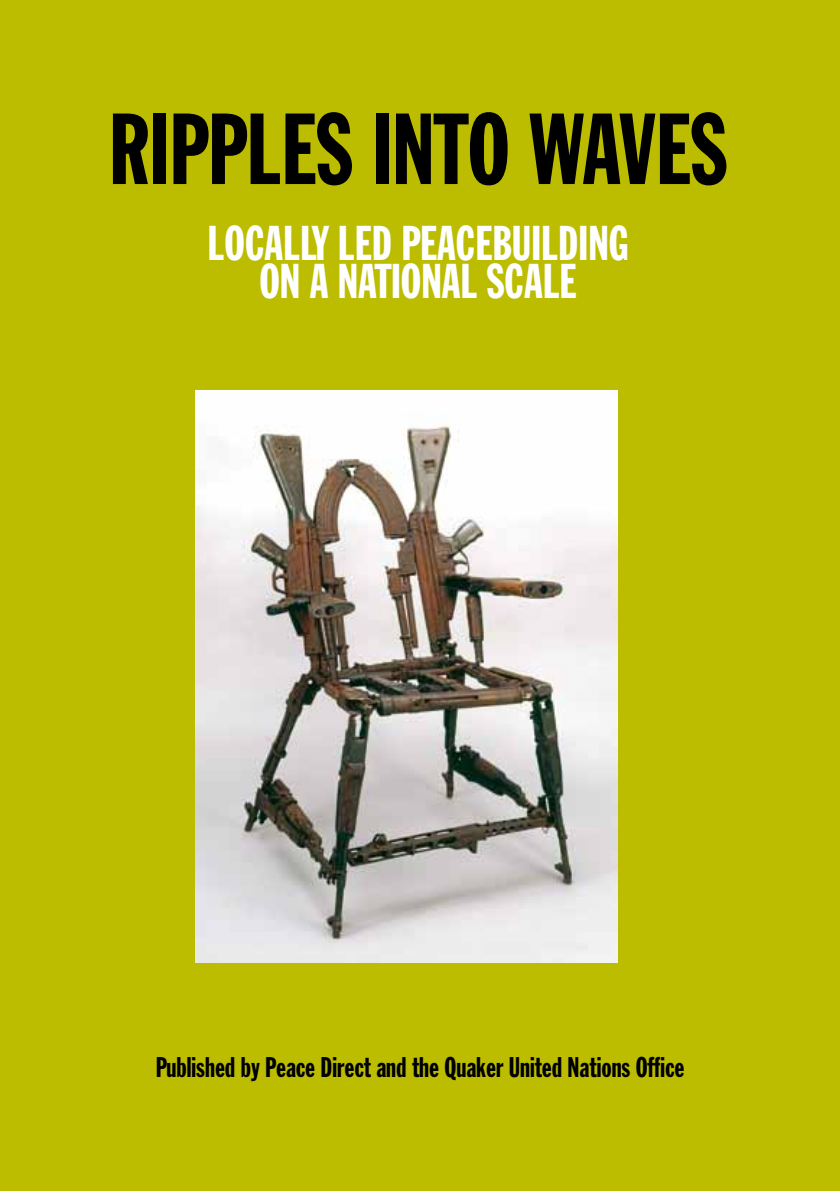
<style>
.page{position:relative;width:840px;height:1191px;background:#fff}
.page>*{position:absolute;margin:0;border:0;box-sizing:border-box;transform-origin:0 0}
.t1{font:99px "Franklin Gothic Std Extra Cond";color:#000}
.t2{font:48px/38px "Franklin Gothic Std Extra Cond";color:#fff}
.t3{font:28px "Franklin Gothic Std Extra Cond";color:#000}
</style>
<div class="page">
<div style="left:0;top:0;width:839px;height:1191px;background:#bcbd00"></div>
<img style="left:196px;top:391px;width:420px;height:571px">
<h1 class="t1" style="left:109px;top:96px;width:619px">RIPPLES inTO WAVES</h1>
<h2 class="t2" style="left:259px;top:226px;width:370px;text-indent:-52px">LOCALly led PEACEBUILDING on a NATIONAL scale</h2>
<p class="t3" style="left:156px;top:1051px;width:529px">Published by Peace Direct and the Quaker United Nations Office</p>
</div>
